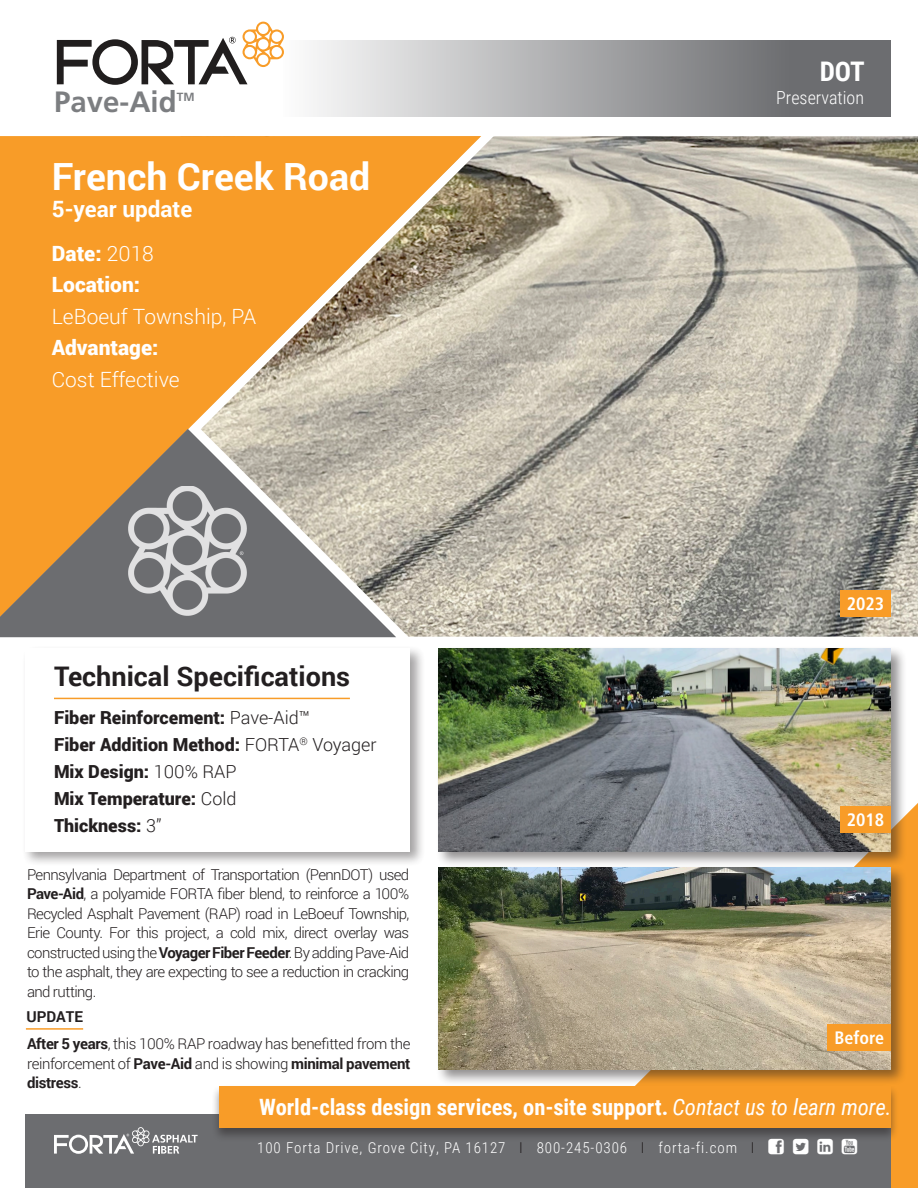
<style>
.page{position:relative;width:918px;height:1188px;background:#fff}
.page>*{position:absolute;margin:0;border:0;box-sizing:border-box;transform-origin:0 0}
.Project___Location{font:700 37.5px "Roboto";color:#fff}
.t1{font:700 29.4px "Frutiger";color:#7c7e81}
.Project___Location-2{font:700 27px "Roboto";color:#231f20}
.Application{font:700 27px "Roboto Condensed";color:#fff}
._25_Content_black_Be{font:700 22.5px "Roboto Condensed";color:#fff}
.Project___Location-3{font:700 22.5px "Roboto";color:#fff}
.t2{font:300 21px "Roboto";color:#fff}
.t3{font:900 21px "Roboto";color:#fff}
.t4{font:900 18px "Roboto";color:#231f20}
.t5{font:700 condensed 18px "Frutiger";color:#fff}
.Application-2{font:300 18px "Roboto Condensed";color:#fff}
.t6{font:300 15px/19.5px "Roboto";letter-spacing:-.025em;color:#231f20;text-align:justify}
.t7{font:300 15px "Roboto Condensed";letter-spacing:.06em;color:#fff}
.t8{font:700 15px "Roboto";color:#231f20}
.t9{font:700 11.85px "Frutiger";color:#7c7e81}
.s1{font-weight:300}
.s2{font-weight:700}
.s3{font-weight:400;font-style:italic}
.s4{color:#231f20}
</style>
<div class="page">
<svg style="left:313px;top:40px;width:578px;height:77px"></svg>
<svg style="left:57px;top:22px;width:227px;height:63px"></svg>
<img style="left:496px;top:136px;width:422px;height:501px">
<svg style="left:481px;top:136px;width:15px;height:285px"></svg>
<svg style="left:186px;top:421px;width:369px;height:217px"></svg>
<svg style="left:0;top:136px;width:481px;height:481px;fill:#f89c28"></svg>
<svg style="left:0;top:429px;width:396px;height:208px"></svg>
<div style="left:891px;top:803px;width:27px;height:385px;background:#f89c28"></div>
<div style="left:436px;top:864px;width:472px;height:222px;background:#231f20;opacity:.5"></div>
<img style="left:438px;top:867px;width:453px;height:203px">
<div style="left:26px;top:1114px;width:865px;height:74px;background:#6c6d70"></div>
<div style="left:211px;top:1084px;width:688px;height:58px;background:#231f20;opacity:.5"></div>
<div style="left:219px;top:1086px;width:672px;height:41px;background:#f89c28"></div>
<svg style="left:54px;top:1127px;width:144px;height:27px"></svg>
<img style="left:129px;top:486px;width:118px;height:130px">
<div style="left:840px;top:590px;width:51px;height:27px;background:#f89c28"></div>
<div style="left:436px;top:646px;width:472px;height:221px;background:#231f20;opacity:.5"></div>
<img style="left:438px;top:649px;width:453px;height:202px">
<div style="left:840px;top:806px;width:51px;height:27px;background:#f89c28"></div>
<hr style="left:26px;top:1028px;width:57px;height:2px;background:#f89c28">
<div style="left:22px;top:645px;width:404px;height:223px;background:#231f20;opacity:.5"></div>
<div style="left:25px;top:648px;width:384px;height:203px;background:#fff"></div>
<hr style="left:54px;top:698px;width:296px;height:1px;background:#f89c28">
<div style="left:828px;top:1024px;width:63px;height:27px;background:#f89c28"></div>
<svg style="left:769px;top:1139px;width:15px;height:3px"></svg>
<svg style="left:793px;top:1139px;width:15px;height:3px"></svg>
<svg style="left:817px;top:1139px;width:16px;height:3px"></svg>
<svg style="left:842px;top:1139px;width:15px;height:3px"></svg>
<p class="t1" style="left:54px;top:85px;width:124px">Pave-Aid</p>
<p class="t9" style="left:177px;top:90px;width:19px">TM</p>
<p class="Project___Location" style="left:52px;top:151px;width:320px">French Creek Road</p>
<p class="Project___Location-3" style="left:52px;top:194px;width:142px">5-year update</p>
<p class="t3" style="left:52px;top:238px;width:104px">Date: <span class="s1">2018</span></p>
<p class="t3" style="left:52px;top:270px;width:90px">Location:</p>
<p class="t2" style="left:52px;top:302px;width:206px">LeBoeuf Township, PA</p>
<p class="t3" style="left:52px;top:333px;width:108px">Advantage:</p>
<p class="t2" style="left:52px;top:365px;width:129px">Cost Effective</p>
<p class="Project___Location-2" style="left:54px;top:657px;width:298px">Technical Specifications</p>
<p class="t4" style="left:54px;top:704px;width:257px">Fiber Reinforcement: <span class="s1">Pave-Aid™</span></p>
<p class="t4" style="left:54px;top:731px;width:324px">Fiber Addition Method: <span class="s1">FORTA</span><sup>®</sup> <span class="s1">Voyager</span></p>
<p class="t4" style="left:54px;top:758px;width:184px">Mix Design: <span class="s1">100% RAP</span></p>
<p class="t4" style="left:54px;top:785px;width:184px">Mix Temperature: <span class="s1">Cold</span></p>
<p class="t4" style="left:54px;top:812px;width:109px">Thickness: <span class="s1">3”</span></p>
<p class="t6" style="left:27px;top:864px;width:384px">Pennsylvania Department of Transportation (PennDOT) used <span class="s2">Pave-Aid</span>, a polyamide FORTA fiber blend, to reinforce a 100% Recycled Asphalt Pavement (RAP) road in LeBoeuf Township, Erie County. For this project, a cold mix, direct overlay was constructed using the <span class="s2">Voyager Fiber Feeder</span>. By adding Pave-Aid to the asphalt, they are expecting to see a reduction in cracking and rutting.</p>
<p class="t8" style="left:26px;top:1006px;width:58px">UPDATE</p>
<p class="t6" style="left:27px;top:1034px;width:385px"><span class="s2">After 5 years</span>, this 100% RAP roadway has benefitted from the reinforcement of <span class="s2">Pave-Aid</span> and is showing <span class="s2">minimal pavement distress</span>.</p>
<p class="Application" style="left:820px;top:53px;width:47px">DOT</p>
<p class="Application-2" style="left:776px;top:85px;width:89px">Preservation</p>
<p class="t5" style="left:847px;top:593px;width:39px">2023</p>
<p class="t5" style="left:847px;top:809px;width:39px">2018</p>
<p class="t5" style="left:834px;top:1027px;width:51px">Before</p>
<p class="_25_Content_black_Be" style="left:259px;top:1092px;width:634px">World-class design services, on-site support. <span class="s3">Contact us to learn more.</span></p>
<p class="t7" style="left:257px;top:1137px;width:499px">100 Forta Drive, Grove City, PA 16127 <span class="s4">I</span> 800-245-0306 <span class="s4">I</span> forta-fi.com <span class="s4">I</span></p>
</div>
